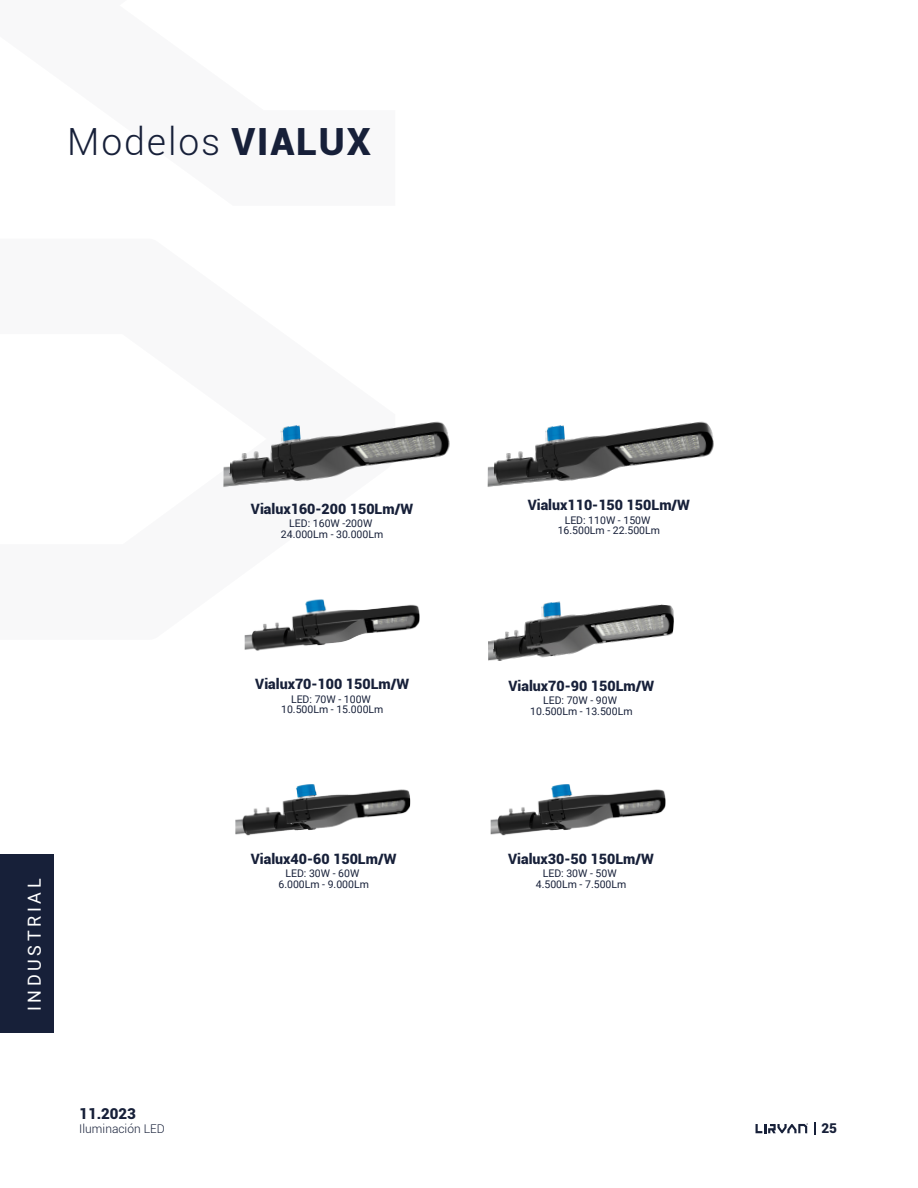
<style>
.page{position:relative;width:918px;height:1188px;background:#fff}
.page>*{position:absolute;margin:0;border:0;box-sizing:border-box;transform-origin:0 0}
.t1{font:300 37.5px "Roboto";letter-spacing:.05em;color:#172039}
.t2{font:18px "Roboto";letter-spacing:.2em;color:#fff}
.t3{font:900 15px "Roboto";color:#172039}
.t4{font:900 14.25px "Roboto";color:#172039}
.t5{font:900 13.5px "Roboto";color:#172039}
.t6{font:300 12px "Roboto";color:#172039}
.t7{font:10.5px/10.5px "Roboto";color:#172039;text-align:center}
.s1{font-weight:900}
</style>
<div class="page">
<div style="left:0;top:854px;width:53px;height:178px;background:#172039"></div>
<svg style="left:814px;top:1122px;width:2px;height:13px"></svg>
<svg style="left:756px;top:1123px;width:52px;height:10px"></svg>
<img style="left:245px;top:599px;width:175px;height:52px">
<img style="left:223px;top:466px;width:5px;height:22px">
<img style="left:228px;top:421px;width:222px;height:66px">
<img style="left:280px;top:425px;width:21px;height:18px">
<img style="left:488px;top:466px;width:4px;height:21px">
<img style="left:492px;top:421px;width:222px;height:66px">
<img style="left:544px;top:425px;width:21px;height:18px">
<img style="left:491px;top:784px;width:174px;height:52px">
<img style="left:235px;top:784px;width:175px;height:52px">
<img style="left:488px;top:640px;width:5px;height:21px">
<img style="left:493px;top:601px;width:181px;height:60px">
<img style="left:541px;top:602px;width:20px;height:17px">
<h1 class="t1" style="left:67px;top:116px;width:305px">Modelos <span class="s1">VIALUX</span></h1>
<h2 class="t2" style="left:22px;top:1011px;width:134px;rotate:-90deg">INDUSTRIAL</h2>
<h3 class="t3" style="left:79px;top:1103px;width:58px">11.2023</h3>
<p class="t6" style="left:79px;top:1120px;width:87px">Iluminación LED</p>
<h3 class="t4" style="left:251px;top:499px;width:164px">Vialux160-200 150Lm/W</h3>
<p class="t7" style="left:281px;top:518px;width:104px">LED: 160W -200W<br>24.000Lm - 30.000Lm</p>
<h3 class="t4" style="left:255px;top:674px;width:156px">Vialux70-100 150Lm/W</h3>
<p class="t7" style="left:281px;top:693px;width:104px">LED: 70W - 100W<br>10.500Lm - 15.000Lm</p>
<h3 class="t4" style="left:251px;top:849px;width:147px">Vialux40-60 150Lm/W</h3>
<p class="t7" style="left:278px;top:868px;width:92px">LED: 30W - 60W<br>6.000Lm - 9.000Lm</p>
<h3 class="t4" style="left:528px;top:495px;width:164px">Vialux110-150 150Lm/W</h3>
<p class="t7" style="left:558px;top:514px;width:104px">LED: 110W - 150W<br>16.500Lm - 22.500Lm</p>
<h3 class="t4" style="left:509px;top:676px;width:147px">Vialux70-90 150Lm/W</h3>
<p class="t7" style="left:530px;top:695px;width:104px">LED: 70W - 90W<br>10.500Lm - 13.500Lm</p>
<h3 class="t4" style="left:508px;top:849px;width:147px">Vialux30-50 150Lm/W</h3>
<p class="t7" style="left:536px;top:868px;width:92px">LED: 30W - 50W<br>4.500Lm - 7.500Lm</p>
<p class="t5" style="left:821px;top:1119px;width:17px">25</p>
</div>
